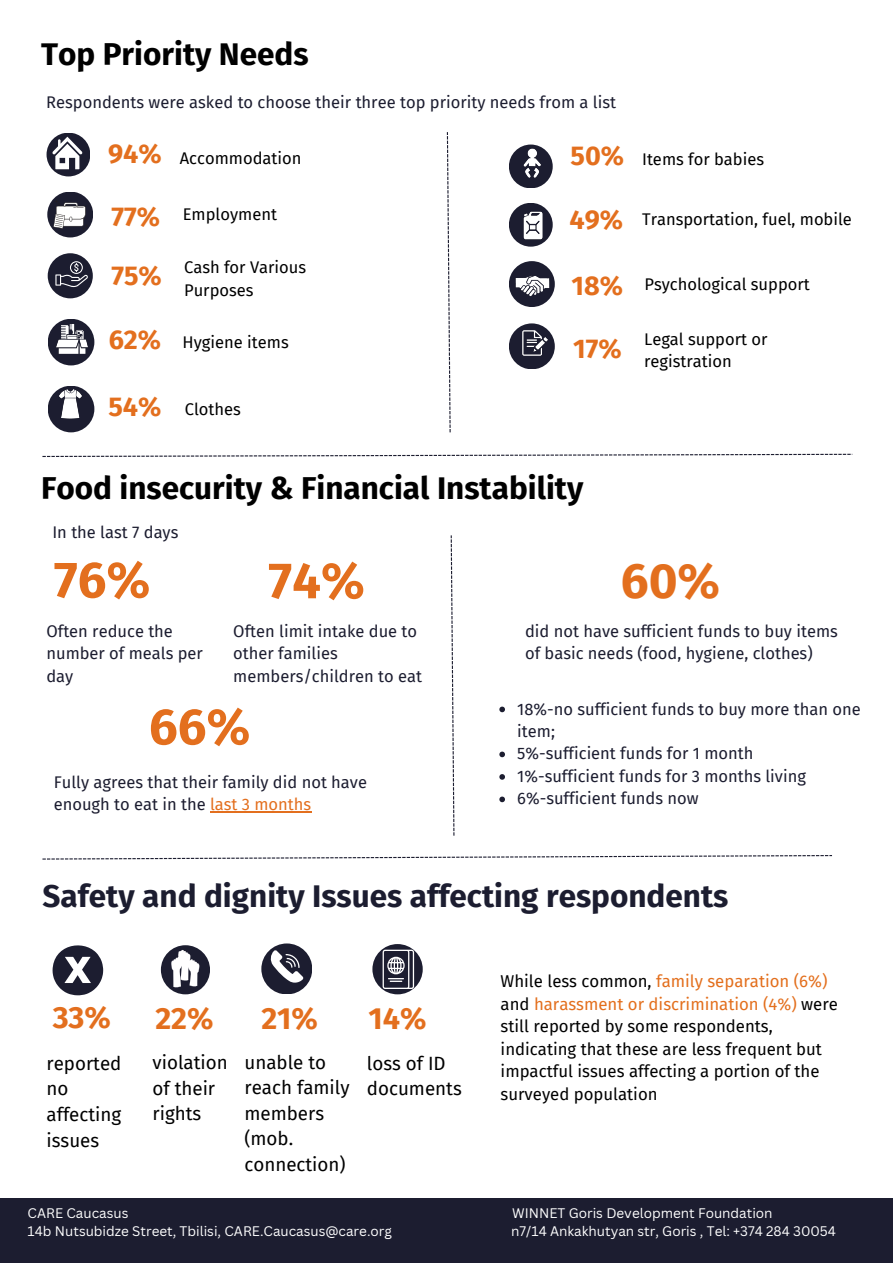
<style>
.page{position:relative;width:893px;height:1264px;background:#fff}
.page>*{position:absolute;margin:0;border:0;box-sizing:border-box;transform-origin:0 0}
.t1{font:700 51px "Fira Sans";color:#e36f1e}
.t2{font:700 49.5px "Fira Sans";color:#e36f1e}
.t3{font:700 31.5px "Fira Sans";color:#000}
.t4{font:700 31.5px "Fira Sans";color:#1c1d30}
.t5{font:700 30.75px "Fira Sans";color:#e36f1e}
.t6{font:700 27px "Fira Sans";color:#e36f1e}
.t7{font:18.75px/25.5px "Fira Sans";color:#000}
.t8{font:16.8px/22.5px "Fira Sans";color:#000}
.t9{font:16.5px/22.5px "Fira Sans";color:#1c1d30}
.t10{font:16.5px/22.5px "Fira Sans";color:#000}
.t11{font:13.5px "Canva Sans";color:#fff}
.s1{color:#e36f1e}
.s2{color:#e36f1d}
</style>
<div class="page">
<svg style="left:42px;top:855px;width:790px;height:4px"></svg>
<svg style="left:42px;top:454px;width:810px;height:3px"></svg>
<div style="left:47px;top:191px;width:46px;height:46px;background:#1c1d30;border-radius:50%"></div>
<div style="left:48px;top:253px;width:45px;height:45px;background:#1c1d30;border-radius:50%"></div>
<svg style="left:55px;top:261px;width:33px;height:26px"></svg>
<svg style="left:53px;top:201px;width:35px;height:29px"></svg>
<div style="left:47px;top:133px;width:43px;height:43px;background:#1c1d30;border-radius:50%"></div>
<svg style="left:52px;top:137px;width:30px;height:32px"></svg>
<div style="left:48px;top:319px;width:46px;height:46px;background:#1c1d30;border-radius:50%"></div>
<div style="left:48px;top:386px;width:46px;height:46px;background:#1c1d30;border-radius:50%"></div>
<div style="left:509px;top:323px;width:45px;height:46px;background:#1c1d30;border-radius:50%"></div>
<div style="left:509px;top:203px;width:43px;height:44px;background:#1c1d30;border-radius:50%"></div>
<svg style="left:447px;top:132px;width:3px;height:300px"></svg>
<svg style="left:53px;top:945px;width:50px;height:50px"></svg>
<div style="left:161px;top:945px;width:49px;height:49px;background:#1c1d30;border-radius:50%"></div>
<svg style="left:171px;top:949px;width:28px;height:38px"></svg>
<div style="left:261px;top:943px;width:51px;height:51px;background:#1c1d30;border-radius:50%"></div>
<svg style="left:270px;top:950px;width:33px;height:32px"></svg>
<div style="left:372px;top:944px;width:50px;height:50px;background:#1c1d30;border-radius:50%"></div>
<svg style="left:382px;top:949px;width:32px;height:40px"></svg>
<div style="left:0;top:1198px;width:892px;height:64px;background:#1c1d30"></div>
<img style="left:51px;top:386px;width:38px;height:37px">
<img style="left:509px;top:144px;width:44px;height:44px">
<img style="left:512px;top:323px;width:43px;height:43px">
<img style="left:54px;top:322px;width:35px;height:32px">
<img style="left:509px;top:263px;width:46px;height:44px">
<img style="left:512px;top:205px;width:41px;height:41px">
<svg style="left:499px;top:706px;width:6px;height:6px"></svg>
<svg style="left:499px;top:751px;width:6px;height:6px"></svg>
<svg style="left:499px;top:774px;width:6px;height:5px"></svg>
<svg style="left:499px;top:796px;width:6px;height:6px"></svg>
<hr style="left:210px;top:811px;width:101px;height:1px;background:#e36f1e">
<svg style="left:450px;top:535px;width:4px;height:300px"></svg>
<p class="t3" style="left:41px;top:36px;width:269px">Top Priority Needs</p>
<p class="t9" style="left:46px;top:92px;width:571px">Respondents were asked to choose their three top priority needs from a list</p>
<p class="t6" style="left:108px;top:138px;width:55px">94%</p>
<p class="t10" style="left:180px;top:147px;width:123px">Accommodation</p>
<p class="t6" style="left:570px;top:140px;width:55px">50%</p>
<p class="t10" style="left:642px;top:148px;width:123px">Items for babies</p>
<p class="t6" style="left:111px;top:200px;width:50px">77%</p>
<p class="t6" style="left:111px;top:260px;width:52px">75%</p>
<p class="t10" style="left:184px;top:256px;width:124px">Cash for Various<br>Purposes</p>
<p class="t6" style="left:109px;top:324px;width:54px">62%</p>
<p class="t10" style="left:182px;top:331px;width:108px">Hygiene items</p>
<p class="t10" style="left:183px;top:203px;width:96px">Employment</p>
<p class="t6" style="left:569px;top:204px;width:55px">49%</p>
<p class="t10" style="left:642px;top:209px;width:211px">Transportation, fuel, mobile</p>
<p class="t6" style="left:571px;top:270px;width:53px">18%</p>
<p class="t6" style="left:573px;top:332px;width:50px">17%</p>
<p class="t10" style="left:644px;top:273px;width:167px">Psychological support</p>
<p class="t10" style="left:644px;top:328px;width:125px">Legal support or registration</p>
<p class="t6" style="left:108px;top:391px;width:54px">54%</p>
<p class="t10" style="left:185px;top:398px;width:58px">Clothes</p>
<p class="t3" style="left:41px;top:469px;width:544px">Food insecurity &amp; Financial Instability</p>
<p class="t9" style="left:52px;top:521px;width:127px">In the last 7 days</p>
<p class="t1" style="left:54px;top:549px;width:98px">76%</p>
<p class="t9" style="left:46px;top:620px;width:158px">Often reduce the number of meals per day</p>
<p class="t1" style="left:268px;top:550px;width:98px">74%</p>
<p class="t9" style="left:233px;top:619px;width:190px">Often limit intake due to other families members/children to eat</p>
<p class="t1" style="left:149px;top:696px;width:103px">66%</p>
<p class="t9" style="left:54px;top:770px;width:315px">Fully agrees that their family did not have enough to eat in the <span class="s1">last 3 months</span></p>
<p class="t2" style="left:620px;top:551px;width:101px">60%</p>
<p class="t9" style="left:525px;top:620px;width:314px">did not have sufficient funds to buy items of basic needs (food, hygiene, clothes)</p>
<p class="t9" style="left:517px;top:697px;width:345px">18%-no sufficient funds to buy more than one item;</p>
<p class="t9" style="left:517px;top:742px;width:237px">5%-sufficient funds for 1 month</p>
<p class="t9" style="left:517px;top:765px;width:290px">1%-sufficient funds for 3 months living</p>
<p class="t9" style="left:517px;top:787px;width:183px">6%-sufficient funds now</p>
<p class="t4" style="left:42px;top:877px;width:687px">Safety and dignity Issues affecting respondents</p>
<p class="t5" style="left:53px;top:999px;width:60px">33%</p>
<p class="t5" style="left:155px;top:1000px;width:60px">22%</p>
<p class="t7" style="left:152px;top:1049px;width:77px">violation of their rights</p>
<p class="t7" style="left:47px;top:1050px;width:76px">reported no affecting issues</p>
<p class="t5" style="left:261px;top:999px;width:58px">21%</p>
<p class="t7" style="left:244px;top:1049px;width:107px">unable to reach family members (mob. connection)</p>
<p class="t5" style="left:368px;top:1000px;width:59px">14%</p>
<p class="t7" style="left:367px;top:1050px;width:96px">loss of ID documents</p>
<p class="t8" style="left:500px;top:970px;width:339px">While less common, <span class="s2">family separation (6%) </span>and <span class="s2">harassment or discrimination (4%)</span> were still reported by some respondents, indicating that these are less frequent but impactful issues affecting a portion of the surveyed population</p>
<p class="t11" style="left:28px;top:1203px;width:102px">CARE Caucasus</p>
<p class="t11" style="left:512px;top:1203px;width:262px">WINNET Goris Development Foundation</p>
<p class="t11" style="left:28px;top:1221px;width:366px">14b Nutsubidze Street, Tbilisi, CARE.Caucasus@care.org</p>
<p class="t11" style="left:511px;top:1221px;width:326px">n7/14 Ankakhutyan str, Goris , Tel: +374 284 30054</p>
</div>
